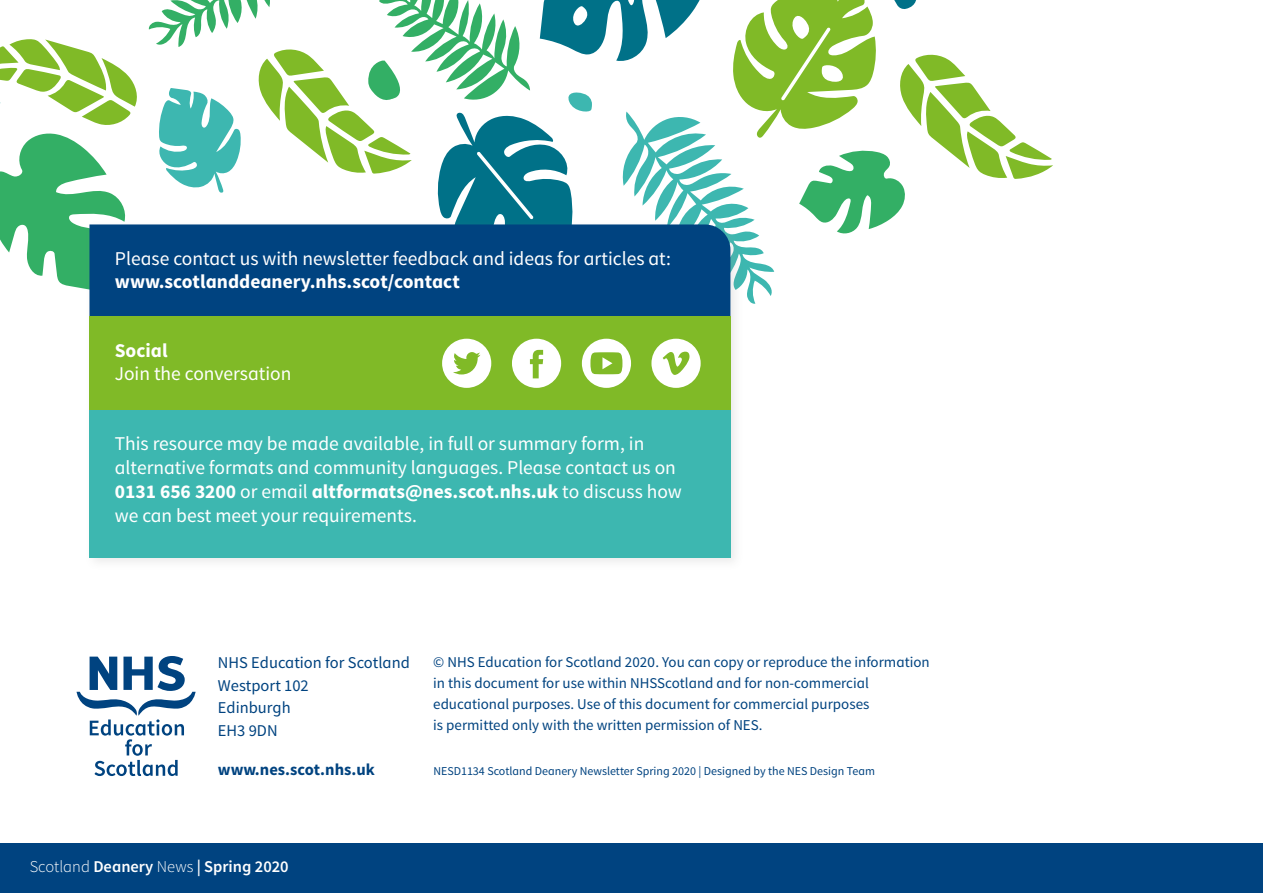
<style>
.page{position:relative;width:1263px;height:893px;background:#fff}
.page>*{position:absolute;margin:0;border:0;box-sizing:border-box;transform-origin:0 0}
.t1{font:19.5px/24px "Source Sans Pro";color:#fff}
.t2{font:700 19.5px "Source Sans Pro";color:#fff}
.t3{font:16.5px/22.5px "Source Sans Pro";color:#004380}
.t4{font:600 16.5px "Source Sans Pro";color:#fff}
.t5{font:700 16.5px "Source Sans Pro";color:#004380}
.t6{font:15px/21px "Source Sans Pro";color:#004380}
.t7{font:12px "Source Sans Pro";color:#004380}
.s1{font-weight:700}
.s2{font-weight:300}
</style>
<div class="page">
<svg style="left:0;top:39px;width:137px;height:250px"></svg>
<svg style="left:77px;top:656px;width:119px;height:120px"></svg>
<svg style="left:148px;top:0;width:905px;height:304px"></svg>
<div style="left:84px;top:220px;width:660px;height:351px;background:#9d9d9c;opacity:.2"></div>
<div style="left:89px;top:410px;width:641px;height:148px;background:#3db7b0"></div>
<div style="left:89px;top:224px;width:641px;height:92px;background:#004380"></div>
<div style="left:89px;top:316px;width:641px;height:94px;background:#80ba27"></div>
<svg style="left:582px;top:339px;width:49px;height:49px"></svg>
<svg style="left:651px;top:339px;width:50px;height:49px"></svg>
<svg style="left:442px;top:339px;width:49px;height:49px"></svg>
<svg style="left:512px;top:339px;width:49px;height:49px"></svg>
<div style="left:0;top:843px;width:1263px;height:50px;background:#004380"></div>
<p class="t1" style="left:115px;top:246px;width:557px">Please contact us with newsletter feedback and ideas for articles at:</p>
<p class="t2" style="left:115px;top:269px;width:346px">www.scotlanddeanery.nhs.scot/contact</p>
<p class="t2" style="left:115px;top:338px;width:54px">Social</p>
<p class="t1" style="left:115px;top:362px;width:178px">Join the conversation</p>
<p class="t1" style="left:115px;top:432px;width:569px">This resource may be made available, in full or summary form, in alternative formats and community languages. Please contact us on <span class="s1">0131 656 3200</span> or email <span class="s1">altformats@nes.scot.nhs.uk</span> to discuss how we can best meet your requirements.</p>
<p class="t3" style="left:218px;top:652px;width:193px">NHS Education for Scotland<br>Westport 102<br>Edinburgh<br>EH3 9DN</p>
<p class="t5" style="left:218px;top:759px;width:158px">www.nes.scot.nhs.uk</p>
<p class="t6" style="left:433px;top:652px;width:498px">© NHS Education for Scotland 2020. You can copy or reproduce the information in this document for use within NHSScotland and for non‑commercial educational purposes. Use of this document for commercial purposes<br>is permitted only with the written permission of NES.</p>
<p class="t7" style="left:433px;top:764px;width:443px">NESD1134 Scotland Deanery Newsletter Spring 2020 | Designed by the NES Design Team</p>
<p class="t4" style="left:30px;top:856px;width:260px"><span class="s2">Scotland</span> Deanery <span class="s2">News</span> | Spring 2020</p>
</div>
